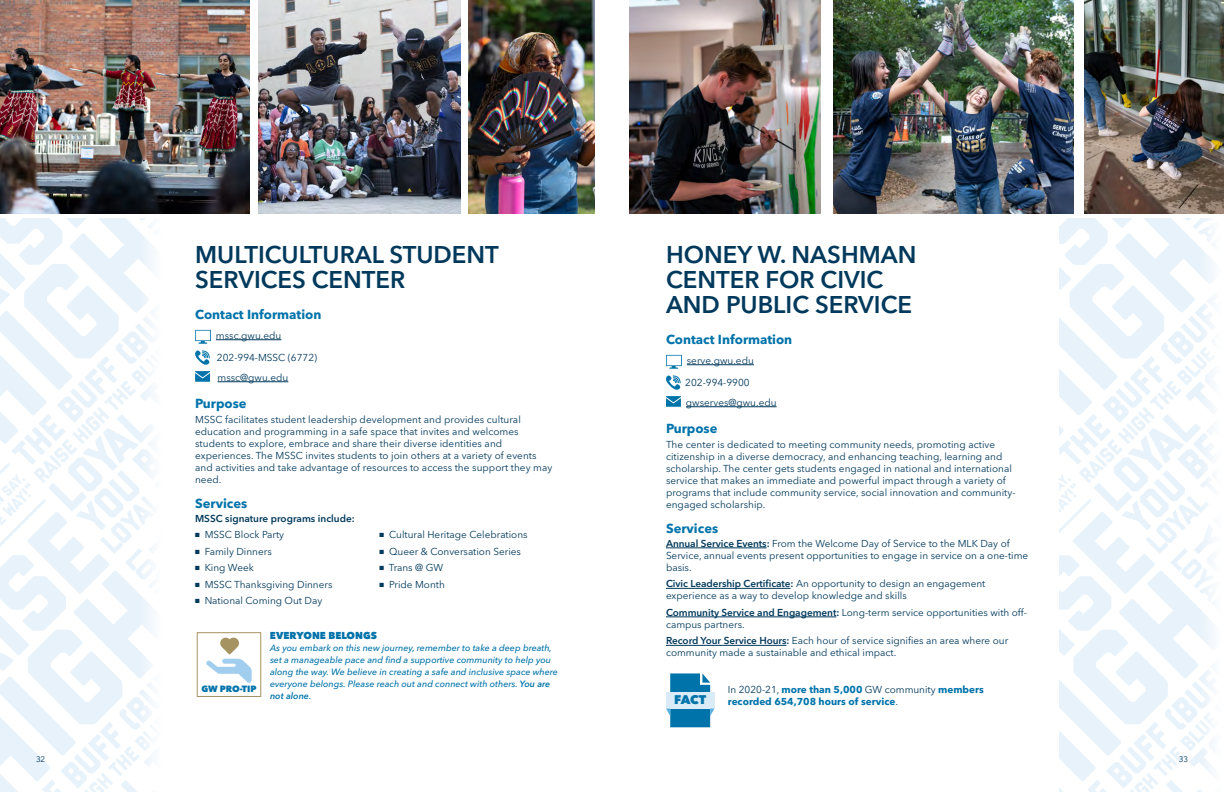
<style>
.page{position:relative;width:1224px;height:792px;background:#fff}
.page>*{position:absolute;margin:0;border:0;box-sizing:border-box;transform-origin:0 0}
.t1{font:600 24px/25px "Avenir Next LT Pro";color:#00395c}
.t2{font:700 13px "Avenir Next LT Pro";color:#0073aa}
.t3{font:800 12.5px "Avenir Next LT Pro";color:#0073aa}
.t4{font:10px/12px "Avenir Next LT Pro";letter-spacing:.005em;color:#00395c}
.t5{font:700 10px/12px "Avenir Next LT Pro";color:#0073aa}
.t6{font:600 10px "Avenir Next LT Pro";color:#00395c}
.t7{font:800 10px "Avenir Next LT Pro";color:#0073aa}
.t8{font:italic 500 9px/12px "Avenir Next LT Pro";color:#0073aa}
.t9{font:800 9px "Avenir Next LT Pro";letter-spacing:-.01em;color:#0073aa}
.t10{font:8px "Avenir Next LT Pro";color:#00395c}
.s1{font-weight:600}
.s2{font-weight:400;color:#00395c}
</style>
<div class="page">
<hr style="left:216px;top:340px;width:65px;height:1px;background:#00395c">
<hr style="left:218px;top:382px;width:70px;height:1px;background:#00395c">
<hr style="left:687px;top:365px;width:67px;height:1px;background:#00395c">
<hr style="left:686px;top:407px;width:91px;height:1px;background:#00395c">
<hr style="left:666px;top:548px;width:101px;height:1px;background:#00395c">
<hr style="left:666px;top:588px;width:125px;height:1px;background:#00395c">
<hr style="left:666px;top:617px;width:170px;height:1px;background:#00395c">
<hr style="left:666px;top:645px;width:120px;height:1px;background:#00395c">
<img style="left:629px;top:0;width:192px;height:213px">
<img style="left:1084px;top:0;width:140px;height:213px">
<img style="left:834px;top:0;width:239px;height:213px">
<img style="left:0;top:0;width:249px;height:213px">
<img style="left:469px;top:0;width:126px;height:213px">
<img style="left:258px;top:0;width:202px;height:213px">
<svg style="left:0;top:219px;width:153px;height:125px;fill:#e9f3fa"></svg>
<svg style="left:0;top:344px;width:153px;height:448px"></svg>
<svg style="left:195px;top:330px;width:16px;height:52px"></svg>
<div style="left:197px;top:632px;width:64px;height:65px;border:1px solid #a69362"></div>
<svg style="left:206px;top:638px;width:46px;height:45px"></svg>
<svg style="left:666px;top:355px;width:16px;height:52px"></svg>
<svg style="left:666px;top:673px;width:48px;height:54px;background:#69adce"></svg>
<svg style="left:1060px;top:219px;width:152px;height:125px;fill:#eaf3fa"></svg>
<svg style="left:1060px;top:344px;width:152px;height:448px"></svg>
<p class="t10" style="left:36px;top:754px;width:11px">32</p>
<h3 class="t1" style="left:195px;top:242px;width:305px">MULTICULTURAL STUDENT<br>SERVICES CENTER</h3>
<h4 class="t2" style="left:195px;top:306px;width:128px">Contact Information</h4>
<p class="t4" style="left:216px;top:329px;width:67px">mssc.gwu.edu</p>
<p class="t4" style="left:217px;top:351px;width:102px">202-994-MSSC (6772)</p>
<p class="t4" style="left:218px;top:371px;width:72px">mssc@gwu.edu</p>
<h4 class="t2" style="left:195px;top:396px;width:53px">Purpose</h4>
<p class="t4" style="left:195px;top:413px;width:359px">MSSC facilitates student leadership development and provides cultural education and programming in a safe space that invites and welcomes students to explore, embrace and share their diverse identities and experiences. The MSSC invites students to join others at a variety of events and activities and take advantage of resources to access the support they may need.</p>
<h4 class="t2" style="left:195px;top:495px;width:54px">Services</h4>
<p class="t6" style="left:195px;top:512px;width:161px">MSSC signature programs include:</p>
<p class="t4" style="left:195px;top:529px;width:91px">■ MSSC Block Party</p>
<p class="t4" style="left:195px;top:545px;width:78px">■ Family Dinners</p>
<p class="t4" style="left:195px;top:562px;width:60px">■ King Week</p>
<p class="t4" style="left:195px;top:578px;width:139px">■ MSSC Thanksgiving Dinners</p>
<p class="t4" style="left:195px;top:595px;width:129px">■ National Coming Out Day</p>
<p class="t4" style="left:380px;top:529px;width:150px">■ Cultural Heritage Celebrations</p>
<p class="t4" style="left:380px;top:545px;width:143px">■ Queer &amp; Conversation Series</p>
<p class="t4" style="left:380px;top:562px;width:65px">■ Trans @ GW</p>
<p class="t4" style="left:380px;top:578px;width:67px">■ Pride Month</p>
<p class="t9" style="left:201px;top:683px;width:57px">GW PRO-TIP</p>
<p class="t7" style="left:270px;top:629px;width:108px">EVERYONE BELONGS</p>
<p class="t8" style="left:270px;top:642px;width:290px">As you embark on this new journey, remember to take a deep breath, set a manageable pace and find a supportive community to help you along the way. We believe in creating a safe and inclusive space where everyone belongs. Please reach out and connect with others. <span class="s1">You are not alone</span>.</p>
<h3 class="t1" style="left:666px;top:242px;width:252px">HONEY W. NASHMAN<br>CENTER FOR CIVIC<br>AND PUBLIC SERVICE</h3>
<h4 class="t2" style="left:666px;top:331px;width:128px">Contact Information</h4>
<p class="t4" style="left:687px;top:354px;width:69px">serve.gwu.edu</p>
<p class="t4" style="left:685px;top:376px;width:66px">202-994-9900</p>
<p class="t4" style="left:686px;top:396px;width:92px">gwserves@gwu.edu</p>
<h4 class="t2" style="left:666px;top:421px;width:53px">Purpose</h4>
<p class="t4" style="left:666px;top:438px;width:351px">The center is dedicated to meeting community needs, promoting active citizenship in a diverse democracy, and enhancing teaching, learning and scholarship. The center gets students engaged in national and international service that makes an immediate and powerful impact through a variety of programs that include community service, social innovation and community&shy;engaged scholarship.</p>
<h4 class="t2" style="left:666px;top:520px;width:54px">Services</h4>
<p class="t4" style="left:666px;top:537px;width:364px"><span class="s1">Annual Service Events:</span> From the Welcome Day of Service to the MLK Day of<br>Service, annual events present opportunities to engage in service on a one-time basis.</p>
<p class="t4" style="left:666px;top:578px;width:321px"><span class="s1">Civic Leadership Certificate:</span> An opportunity to design an engagement experience as a way to develop knowledge and skills</p>
<p class="t4" style="left:666px;top:606px;width:362px"><span class="s1">Community Service and Engagement:</span> Long-term service opportunities with off&shy;campus partners.</p>
<p class="t4" style="left:666px;top:635px;width:344px"><span class="s1">Record Your Service Hours:</span> Each hour of service signifies an area where our community made a sustainable and ethical impact.</p>
<p class="t3" style="left:674px;top:692px;width:34px">FACT</p>
<p class="t5" style="left:728px;top:683px;width:257px"><span class="s2">In 2020-21,</span> more than 5,000 <span class="s2">GW community</span> members recorded 654,708 hours of service<span class="s2">.</span></p>
<p class="t10" style="left:1179px;top:754px;width:11px">33</p>
</div>
